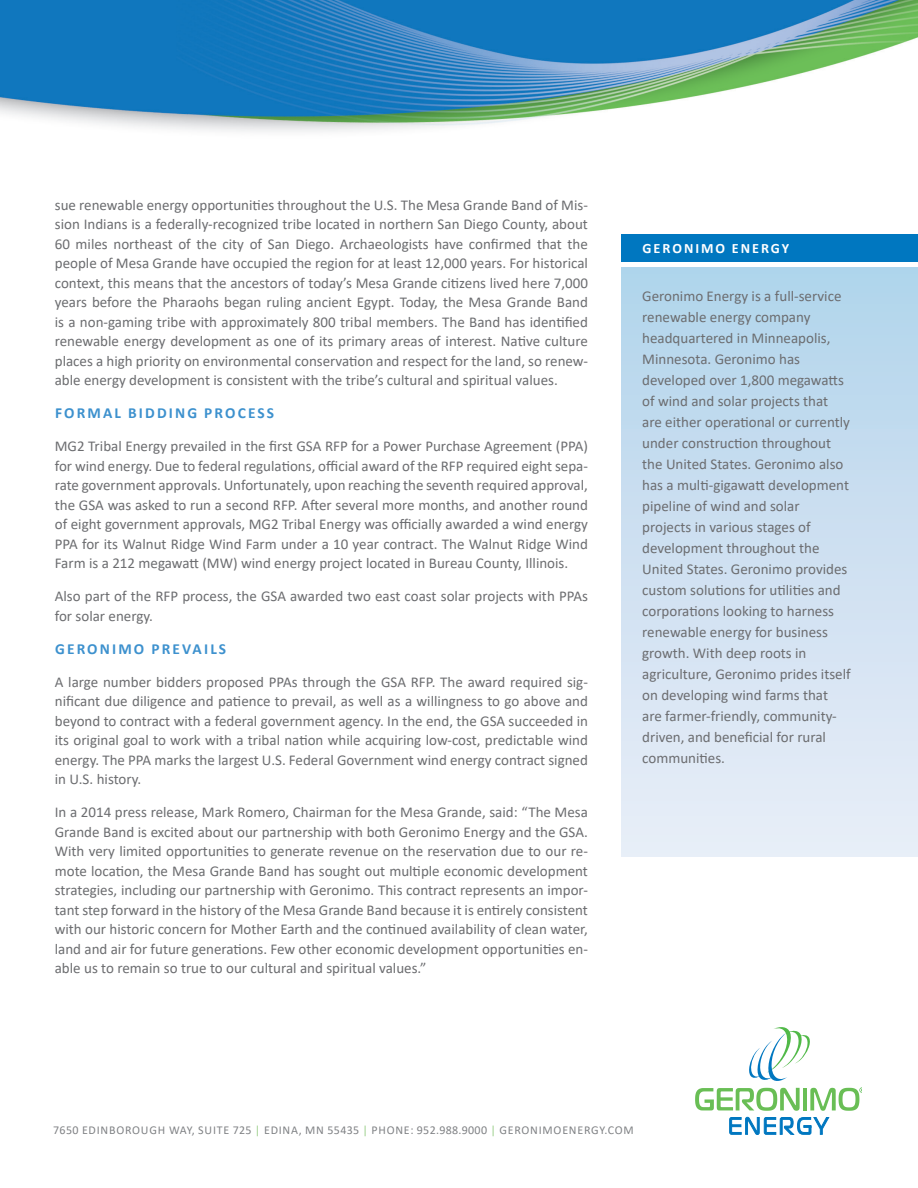
<style>
.page{position:relative;width:918px;height:1188px;background:#fff}
.page>*{position:absolute;margin:0;border:0;box-sizing:border-box;transform-origin:0 0}
.t1{font:700 15.3px "Calibri";letter-spacing:.14em;color:#3d91ce}
.t2{font:15px/19.5px "Calibri";color:#6c6d70;text-align:justify}
.t3{font:700 14.25px "Calibri";letter-spacing:.14em;color:#fff}
.t4{font:12px "Calibri";letter-spacing:.065em;color:#808285}
.s1{color:#9bcf8a}
</style>
<div class="page">
<div style="left:621px;top:267px;width:297px;height:589px;background:linear-gradient(to bottom,#b2d4eb,#eaedf8)"></div>
<div style="left:621px;top:234px;width:297px;height:28px;background:#0077c0"></div>
<img style="left:0;top:0;width:918px;height:132px">
<svg style="left:695px;top:1027px;width:167px;height:108px"></svg>
<p class="t2" style="left:55px;top:195px;width:535px">sue renewable energy opportunities throughout the U.S. The Mesa Grande Band of Mis&shy;sion Indians is a federally-recognized tribe located in northern San Diego County, about 60 miles northeast of the city of San Diego. Archaeologists have confirmed that the people of Mesa Grande have occupied the region for at least 12,000 years. For historical context, this means that the ancestors of today’s Mesa Grande citizens lived here 7,000 years before the Pharaohs began ruling ancient Egypt. Today, the Mesa Grande Band is a non-gaming tribe with approximately 800 tribal members. The Band has identified renewable energy development as one of its primary areas of interest. Native culture places a high priority on environmental conservation and respect for the land, so renew&shy;able energy development is consistent with the tribe’s cultural and spiritual values.</p>
<p class="t1" style="left:55px;top:403px;width:221px">FORMAL BIDDING PROCESS</p>
<p class="t2" style="left:55px;top:436px;width:535px">MG2 Tribal Energy prevailed in the first GSA RFP for a Power Purchase Agreement (PPA) for wind energy. Due to federal regulations, official award of the RFP required eight sepa&shy;rate government approvals. Unfortunately, upon reaching the seventh required approval, the GSA was asked to run a second RFP. After several more months, and another round of eight government approvals, MG2 Tribal Energy was officially awarded a wind energy PPA for its Walnut Ridge Wind Farm under a 10 year contract. The Walnut Ridge Wind Farm is a 212 megawatt (MW) wind energy project located in Bureau County, Illinois.</p>
<p class="t2" style="left:55px;top:586px;width:535px">Also part of the RFP process, the GSA awarded two east coast solar projects with PPAs for solar energy.</p>
<p class="t1" style="left:55px;top:638px;width:173px">GERONIMO PREVAILS</p>
<p class="t2" style="left:55px;top:672px;width:535px">A large number bidders proposed PPAs through the GSA RFP. The award required sig&shy;nificant due diligence and patience to prevail, as well as a willingness to go above and beyond to contract with a federal government agency. In the end, the GSA succeeded in its original goal to work with a tribal nation while acquiring low-cost, predictable wind energy. The PPA marks the largest U.S. Federal Government wind energy contract signed in U.S. history.</p>
<p class="t2" style="left:55px;top:802px;width:535px">In a 2014 press release, Mark Romero, Chairman for the Mesa Grande, said: “The Mesa Grande Band is excited about our partnership with both Geronimo Energy and the GSA.<br>With very limited opportunities to generate revenue on the reservation due to our re&shy;mote location, the Mesa Grande Band has sought out multiple economic development strategies, including our partnership with Geronimo. This contract represents an impor&shy;tant step forward in the history of the Mesa Grande Band because it is entirely consistent with our historic concern for Mother Earth and the continued availability of clean water, land and air for future generations. Few other economic development opportunities en&shy;able us to remain so true to our cultural and spiritual values.”</p>
<p class="t3" style="left:643px;top:238px;width:148px">GERONIMO ENERGY</p>
<p class="t2" style="left:642px;top:285px;width:210px;line-height:21px;text-align:left">Geronimo Energy is a full-service renewable energy company headquartered in Minneapolis,<br>Minnesota. Geronimo has developed over 1,800 megawatts of wind and solar projects that are either operational or currently under construction throughout the United States. Geronimo also has a multi-gigawatt development pipeline of wind and solar projects in various stages of development throughout the<br>United States. Geronimo provides custom solutions for utilities and corporations looking to harness renewable energy for business growth. With deep roots in agriculture, Geronimo prides itself on developing wind farms that are farmer-friendly, community&shy;driven, and beneficial for rural communities.</p>
<p class="t4" style="left:53px;top:1121px;width:582px">7650 EDINBOROUGH WAY, SUITE 725 <span class="s1">|</span> EDINA, MN 55435 <span class="s1">|</span> PHONE: 952.988.9000 <span class="s1">|</span> GERONIMOENERGY.COM</p>
</div>
